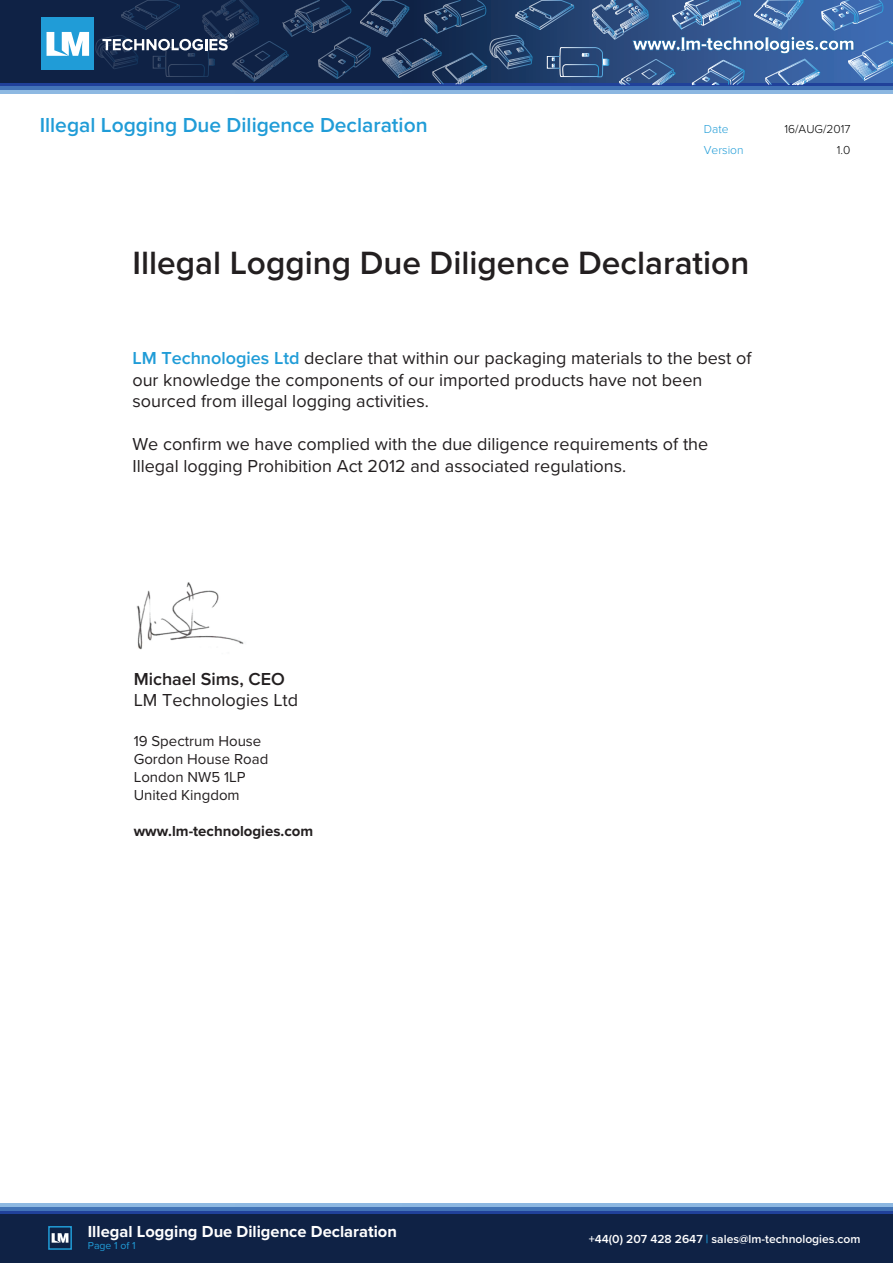
<style>
.page{position:relative;width:893px;height:1263px;background:#fff}
.page>*{position:absolute;margin:0;border:0;box-sizing:border-box;transform-origin:0 0}
.t1{font:600 33.45px "Proxima Nova";color:#231f20}
.t2{font:600 21px "Proxima Nova";color:#209cd7}
.t3{font:18px/21.6px "Proxima Nova";color:#231f20}
.t4{font:600 18px "Proxima Nova";color:#231f20}
.t5{font:700 16.5px "Proxima Nova";color:#fff}
.t6{font:15px/18px "Proxima Nova";color:#231f20}
.t7{font:700 15px "Proxima Nova";color:#231f20}
.t8{font:600 12.15px "Proxima Nova";color:#fff}
.t9{font:300 12px/20.5px "Proxima Nova";color:#000001;text-align:right}
.t10{font:300 12px/20.5px "Proxima Nova";color:#209cd7}
.t11{font:10.5px "Proxima Nova";color:#209cd7}
.s1{font-weight:600;color:#209cd7}
.s2{color:#209cd7}
</style>
<div class="page">
<div style="left:0;top:0;width:893px;height:85px;background:#0f2245"></div>
<hr style="left:0;top:90px;width:893px;height:4px;background:#8cb7e1">
<svg style="left:0;top:84px;width:893px;height:3px;background:#3058a7"></svg>
<hr style="left:0;top:87px;width:893px;height:3px;background:#4273b6">
<div style="left:42px;top:18px;width:52px;height:52px;background:#209cd7"></div>
<svg style="left:47px;top:32px;width:42px;height:24px"></svg>
<svg style="left:96px;top:0;width:797px;height:85px"></svg>
<div style="left:0;top:1213px;width:893px;height:50px;background:#0f2245"></div>
<hr style="left:0;top:1203px;width:893px;height:4px;background:#8cb7e1">
<hr style="left:0;top:1210px;width:893px;height:4px;background:#20419a">
<hr style="left:0;top:1207px;width:893px;height:4px;background:#4273b6">
<div style="left:48px;top:1226px;width:24px;height:24px;border:2px solid #209cd7"></div>
<svg style="left:52px;top:1233px;width:16px;height:9px"></svg>
<img style="left:136px;top:582px;width:108px;height:68px">
<p class="t2" style="left:40px;top:112px;width:389px">Illegal Logging Due Diligence Declaration</p>
<p class="t10" style="left:704px;top:119px;width:41px">Date<br>Version</p>
<p class="t9" style="left:785px;top:119px;width:67px">16/AUG/2017<br>1.0</p>
<h1 class="t1" style="left:132px;top:243px;width:618px">Illegal Logging Due Diligence Declaration</h1>
<p class="t3" style="left:132px;top:348px;width:621px"><span class="s1">LM Technologies Ltd</span> declare that within our packaging materials to the best of our knowledge the components of our imported products have not been sourced from illegal logging activities.</p>
<p class="t3" style="left:132px;top:434px;width:577px">We confirm we have complied with the due diligence requirements of the<br>Illegal logging Prohibition Act 2012 and associated regulations.</p>
<p class="t4" style="left:134px;top:668px;width:153px">Michael Sims, CEO</p>
<p class="t3" style="left:134px;top:690px;width:166px">LM Technologies Ltd</p>
<p class="t6" style="left:134px;top:732px;width:136px">19 Spectrum House<br>Gordon House Road<br>London NW5 1LP<br>United Kingdom</p>
<p class="t7" style="left:134px;top:822px;width:181px">www.lm-technologies.com</p>
<p class="t5" style="left:88px;top:1222px;width:311px">Illegal Logging Due Diligence Declaration</p>
<p class="t11" style="left:88px;top:1239px;width:49px">Page 1 of 1</p>
<p class="t8" style="left:589px;top:1231px;width:273px">+44(0) 207 428 2647 <span class="s2">|</span> sales@lm-technologies.com</p>
</div>
